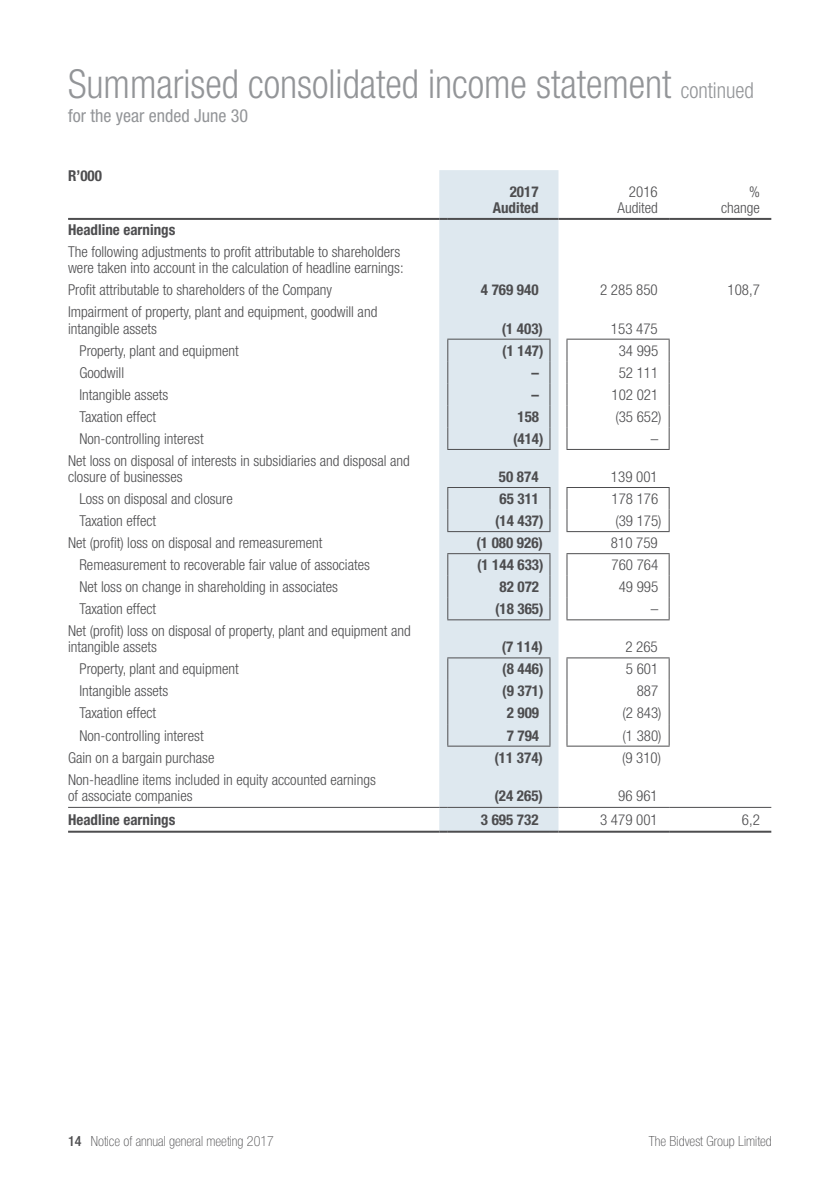
<style>
.page{position:relative;width:840px;height:1191px;background:#fff}
.page>*{position:absolute;margin:0;border:0;box-sizing:border-box;transform-origin:0 0}
.t1{font:300 condensed 40px "Helvetica Neue LT Std";color:#939598;scale:.96 1}
.t2{font:condensed 18px "Helvetica Neue LT Std";color:#939598}
.t3{font:300 condensed 15px/16px "Helvetica Neue LT Std";color:#4d4d4f}
.t4{font:700 condensed 15px/16px "Helvetica Neue LT Std";color:#4d4d4f;text-align:right}
.t5{font:100 condensed 14px "Helvetica Neue LT Std";color:#4d4d4f}
.s1{font-size:22px}
.s2{font-weight:500}
</style>
<div class="page">
<div style="left:439px;top:170px;width:119px;height:660px;background:#dee8ef"></div>
<hr style="left:68px;top:218px;width:371px;height:2px;background:#4d4d4f">
<svg style="left:439px;top:218px;width:8px;height:2px"></svg>
<hr style="left:447px;top:218px;width:102px;height:2px;background:#4d4d4f">
<svg style="left:549px;top:218px;width:17px;height:2px"></svg>
<hr style="left:566px;top:218px;width:102px;height:2px;background:#4d4d4f">
<hr style="left:668px;top:218px;width:102px;height:2px;background:#4d4d4f">
<hr style="left:447px;top:339px;width:103px;height:1px;background:#4d4d4f">
<svg style="left:447px;top:340px;width:1px;height:109px"></svg>
<svg style="left:549px;top:340px;width:1px;height:109px"></svg>
<hr style="left:447px;top:449px;width:103px;height:1px;background:#4d4d4f">
<hr style="left:566px;top:339px;width:103px;height:1px;background:#4d4d4f">
<svg style="left:566px;top:340px;width:1px;height:109px"></svg>
<svg style="left:668px;top:340px;width:1px;height:109px"></svg>
<hr style="left:566px;top:449px;width:103px;height:1px;background:#4d4d4f">
<hr style="left:447px;top:487px;width:103px;height:1px;background:#4d4d4f">
<svg style="left:447px;top:488px;width:1px;height:43px"></svg>
<svg style="left:549px;top:488px;width:1px;height:43px"></svg>
<hr style="left:447px;top:531px;width:103px;height:1px;background:#4d4d4f">
<hr style="left:566px;top:487px;width:103px;height:1px;background:#4d4d4f">
<svg style="left:566px;top:488px;width:1px;height:43px"></svg>
<svg style="left:668px;top:488px;width:1px;height:43px"></svg>
<hr style="left:566px;top:531px;width:103px;height:1px;background:#4d4d4f">
<hr style="left:447px;top:553px;width:103px;height:1px;background:#4d4d4f">
<svg style="left:447px;top:554px;width:1px;height:65px"></svg>
<svg style="left:549px;top:554px;width:1px;height:65px"></svg>
<hr style="left:447px;top:619px;width:103px;height:1px;background:#4d4d4f">
<hr style="left:566px;top:553px;width:103px;height:1px;background:#4d4d4f">
<svg style="left:566px;top:554px;width:1px;height:65px"></svg>
<svg style="left:668px;top:554px;width:1px;height:65px"></svg>
<hr style="left:566px;top:619px;width:103px;height:1px;background:#4d4d4f">
<hr style="left:447px;top:657px;width:103px;height:1px;background:#4d4d4f">
<svg style="left:447px;top:658px;width:1px;height:87px"></svg>
<svg style="left:549px;top:658px;width:1px;height:87px"></svg>
<hr style="left:447px;top:745px;width:103px;height:1px;background:#4d4d4f">
<hr style="left:566px;top:657px;width:103px;height:1px;background:#4d4d4f">
<svg style="left:566px;top:658px;width:1px;height:87px"></svg>
<svg style="left:668px;top:658px;width:1px;height:87px"></svg>
<hr style="left:566px;top:745px;width:103px;height:1px;background:#4d4d4f">
<hr style="left:68px;top:807px;width:371px;height:1px;background:#4d4d4f">
<hr style="left:447px;top:807px;width:102px;height:1px;background:#4d4d4f">
<svg style="left:549px;top:807px;width:17px;height:1px"></svg>
<hr style="left:566px;top:807px;width:102px;height:1px;background:#4d4d4f">
<hr style="left:668px;top:807px;width:102px;height:1px;background:#4d4d4f">
<hr style="left:68px;top:830px;width:371px;height:2px;background:#4d4d4f">
<svg style="left:439px;top:830px;width:8px;height:2px"></svg>
<hr style="left:447px;top:830px;width:102px;height:2px;background:#4d4d4f">
<svg style="left:549px;top:830px;width:17px;height:2px"></svg>
<hr style="left:566px;top:830px;width:102px;height:2px;background:#4d4d4f">
<hr style="left:668px;top:830px;width:102px;height:2px;background:#4d4d4f">
<h1 class="t1" style="left:68px;top:61px;width:715px">Summarised consolidated income statement <span class="s1">continued</span></h1>
<p class="t2" style="left:68px;top:105px;width:181px">for the year ended June 30</p>
<p class="t4" style="left:68px;top:167px;width:35px">R’000</p>
<p class="t4" style="left:492px;top:184px;width:47px">2017<br>Audited</p>
<p class="t3" style="left:617px;top:184px;width:42px;text-align:right">2016<br>Audited</p>
<p class="t3" style="left:720px;top:184px;width:40px;text-align:right">% change</p>
<p class="t4" style="left:68px;top:222px;width:109px">Headline earnings</p>
<p class="t3" style="left:68px;top:244px;width:337px">The following adjustments to profit attributable to shareholders were taken into account in the calculation of headline earnings:</p>
<p class="t3" style="left:68px;top:282px;width:265px">Profit attributable to shareholders of the Company</p>
<p class="t4" style="left:480px;top:282px;width:59px">4 769 940</p>
<p class="t3" style="left:599px;top:282px;width:59px">2 285 850</p>
<p class="t3" style="left:727px;top:282px;width:34px">108,7</p>
<p class="t3" style="left:68px;top:304px;width:310px">Impairment of property, plant and equipment, goodwill and intangible assets</p>
<p class="t4" style="left:501px;top:320px;width:43px">(1 403)</p>
<p class="t3" style="left:610px;top:320px;width:48px">153 475</p>
<p class="t3" style="left:79px;top:342px;width:161px">Property, plant and equipment</p>
<p class="t4" style="left:502px;top:342px;width:43px">(1 147)</p>
<p class="t3" style="left:618px;top:342px;width:41px">34 995</p>
<p class="t3" style="left:79px;top:364px;width:46px">Goodwill</p>
<p class="t4" style="left:531px;top:364px;width:9px">–</p>
<p class="t3" style="left:618px;top:364px;width:41px">52 111</p>
<p class="t3" style="left:79px;top:386px;width:90px">Intangible assets</p>
<p class="t4" style="left:531px;top:386px;width:9px">–</p>
<p class="t3" style="left:611px;top:386px;width:48px">102 021</p>
<p class="t3" style="left:79px;top:408px;width:78px">Taxation effect</p>
<p class="t4" style="left:517px;top:408px;width:23px">158</p>
<p class="t3" style="left:615px;top:408px;width:48px">(35 652)</p>
<p class="t3" style="left:79px;top:430px;width:126px">Non-controlling interest</p>
<p class="t4" style="left:512px;top:430px;width:32px">(414)</p>
<p class="t3" style="left:650px;top:430px;width:9px">–</p>
<p class="t3" style="left:68px;top:452px;width:343px">Net loss on disposal of interests in subsidiaries and disposal and closure of businesses</p>
<p class="t4" style="left:498px;top:468px;width:41px">50 874</p>
<p class="t3" style="left:610px;top:468px;width:48px">139 001</p>
<p class="t3" style="left:79px;top:490px;width:155px">Loss on disposal and closure</p>
<p class="t4" style="left:499px;top:490px;width:41px">65 311</p>
<p class="t3" style="left:611px;top:490px;width:48px">178 176</p>
<p class="t3" style="left:79px;top:512px;width:78px">Taxation effect</p>
<p class="t4" style="left:494px;top:512px;width:50px">(14 437)</p>
<p class="t3" style="left:615px;top:512px;width:48px">(39 175)</p>
<p class="t3" style="left:68px;top:534px;width:256px">Net (profit) loss on disposal and remeasurement</p>
<p class="t4" style="left:476px;top:534px;width:68px">(1 080 926)</p>
<p class="t3" style="left:610px;top:534px;width:48px">810 759</p>
<p class="t3" style="left:79px;top:556px;width:292px">Remeasurement to recoverable fair value of associates</p>
<p class="t4" style="left:476px;top:556px;width:68px">(1 144 633)</p>
<p class="t3" style="left:611px;top:556px;width:48px">760 764</p>
<p class="t3" style="left:79px;top:579px;width:260px">Net loss on change in shareholding in associates</p>
<p class="t4" style="left:499px;top:578px;width:41px">82 072</p>
<p class="t3" style="left:618px;top:579px;width:41px">49 995</p>
<p class="t3" style="left:79px;top:601px;width:78px">Taxation effect</p>
<p class="t4" style="left:494px;top:600px;width:50px">(18 365)</p>
<p class="t3" style="left:650px;top:601px;width:9px">–</p>
<p class="t3" style="left:68px;top:623px;width:344px">Net (profit) loss on disposal of property, plant and equipment and intangible assets</p>
<p class="t4" style="left:501px;top:639px;width:43px">(7 114)</p>
<p class="t3" style="left:625px;top:639px;width:34px">2 265</p>
<p class="t3" style="left:79px;top:661px;width:161px">Property, plant and equipment</p>
<p class="t4" style="left:502px;top:661px;width:43px">(8 446)</p>
<p class="t3" style="left:625px;top:661px;width:34px">5 601</p>
<p class="t3" style="left:79px;top:683px;width:90px">Intangible assets</p>
<p class="t4" style="left:502px;top:683px;width:43px">(9 371)</p>
<p class="t3" style="left:636px;top:683px;width:23px">887</p>
<p class="t3" style="left:79px;top:705px;width:78px">Taxation effect</p>
<p class="t4" style="left:506px;top:705px;width:34px">2 909</p>
<p class="t3" style="left:622px;top:705px;width:41px">(2 843)</p>
<p class="t3" style="left:79px;top:727px;width:126px">Non-controlling interest</p>
<p class="t4" style="left:506px;top:727px;width:34px">7 794</p>
<p class="t3" style="left:622px;top:727px;width:41px">(1 380)</p>
<p class="t3" style="left:68px;top:749px;width:148px">Gain on a bargain purchase</p>
<p class="t4" style="left:494px;top:749px;width:50px">(11 374)</p>
<p class="t3" style="left:621px;top:749px;width:41px">(9 310)</p>
<p class="t3" style="left:68px;top:771px;width:309px">Non-headline items included in equity accounted earnings of associate companies</p>
<p class="t4" style="left:494px;top:787px;width:50px">(24 265)</p>
<p class="t3" style="left:617px;top:787px;width:41px">96 961</p>
<p class="t4" style="left:68px;top:811px;width:109px">Headline earnings</p>
<p class="t4" style="left:480px;top:811px;width:59px">3 695 732</p>
<p class="t3" style="left:599px;top:811px;width:59px">3 479 001</p>
<p class="t3" style="left:741px;top:811px;width:19px">6,2</p>
<p class="t5" style="left:68px;top:1132px;width:207px"><span class="s2">14</span> Notice of annual general meeting 2017</p>
<p class="t5" style="left:648px;top:1132px;width:124px">The Bidvest Group Limited</p>
</div>
